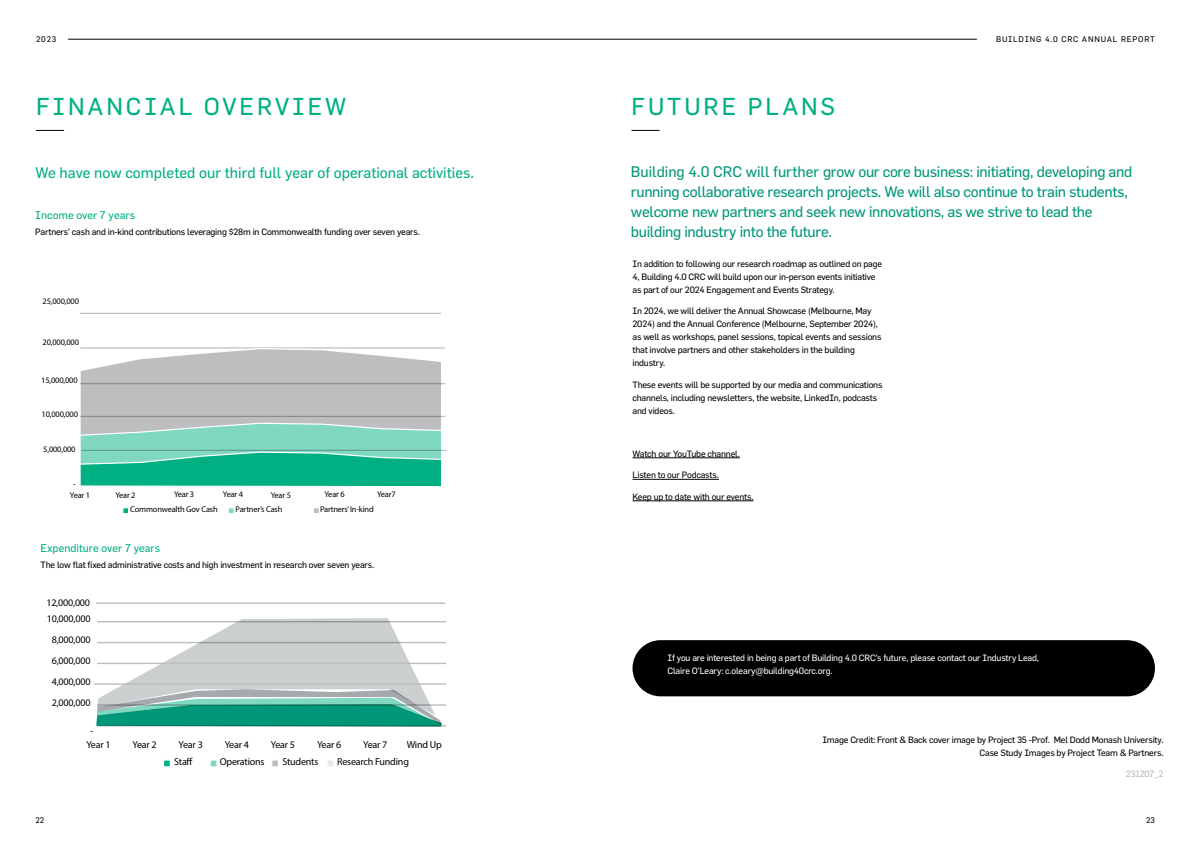
<style>
.page{position:relative;width:1191px;height:842px;background:#fff}
.page>*{position:absolute;margin:0;border:0;box-sizing:border-box;transform-origin:0 0}
.t1{font:24px "Flama Basic";letter-spacing:.12em;color:#00b082}
.t2{font:15px/20px "Flama Basic";letter-spacing:-.02em;color:#009778}
.t3{font:15px "Flama Basic";color:#00b082}
.t4{font:11px "Flama Basic";color:#00b082}
.t5{font:10.1px/20.8px "Myriad Pro";letter-spacing:-.02em;color:#000;text-align:center}
.t6{font:9px/13px "Flama Basic";letter-spacing:-.02em;color:#000}
.t7{font:9px/13px "Flama Basic";letter-spacing:-.02em;color:#fff}
.t8{font:9px "Flama Basic";letter-spacing:-.02em;color:#b1b6b7}
.t9{font:8.4px "Myriad Pro";letter-spacing:-.02em;color:#000}
.t10{font:8px "Flama Basic";letter-spacing:.1em;color:#000}
</style>
<div class="page">
<svg style="left:36px;top:130px;width:28px;height:1px"></svg>
<hr style="left:68px;top:39px;width:909px;height:1px;background:#000">
<hr style="left:80px;top:313px;width:361px;height:1px;background:#bcbec0">
<hr style="left:80px;top:347px;width:365px;height:1px;background:#bcbec0">
<svg style="left:80px;top:347px;width:363px;height:140px;background:#8fc5b8"></svg>
<div style="left:122px;top:507px;width:7px;height:7px;background:#00b082;border:1px solid #fff"></div>
<div style="left:163px;top:759px;width:8px;height:9px;background:#00b082;border:1px solid #fff"></div>
<div style="left:209px;top:759px;width:9px;height:9px;background:#80d8c1;border:1px solid #fff"></div>
<div style="left:271px;top:759px;width:8px;height:9px;background:#bcbec0;border:1px solid #fff"></div>
<div style="left:326px;top:759px;width:9px;height:9px;background:#e6e7e8;border:1px solid #fff"></div>
<div style="left:228px;top:507px;width:7px;height:7px;background:#80d8c1;border:1px solid #fff"></div>
<div style="left:313px;top:507px;width:7px;height:7px;background:#bcbec0;border:1px solid #fff"></div>
<svg style="left:631px;top:130px;width:28px;height:1px"></svg>
<hr style="left:632px;top:458px;width:108px;height:1px;background:#000">
<hr style="left:632px;top:479px;width:87px;height:1px;background:#000">
<hr style="left:632px;top:501px;width:121px;height:1px;background:#000">
<div style="left:632px;top:640px;width:523px;height:56px;background:#000;border-radius:28px"></div>
<hr style="left:97px;top:725px;width:349px;height:1px;background:#bcbec0">
<hr style="left:97px;top:704px;width:349px;height:2px;background:#bcbec0">
<hr style="left:97px;top:642px;width:349px;height:1px;background:#bcbec0">
<hr style="left:97px;top:621px;width:349px;height:1px;background:#bcbec0">
<hr style="left:96px;top:602px;width:349px;height:2px;background:#bcbec0">
<svg style="left:96px;top:618px;width:346px;height:108px"></svg>
<hr style="left:80px;top:383px;width:365px;height:1px;background:#bcbec0">
<hr style="left:80px;top:416px;width:365px;height:1px;background:#bcbec0">
<hr style="left:81px;top:450px;width:365px;height:1px;background:#bcbec0">
<hr style="left:94px;top:683px;width:352px;height:2px;background:#bcbec0">
<hr style="left:97px;top:663px;width:349px;height:1px;background:#bcbec0">
<p class="t10" style="left:36px;top:35px;width:22px">2023</p>
<h1 class="t1" style="left:36px;top:92px;width:312px">FINANCIAL OVERVIEW</h1>
<h2 class="t3" style="left:35px;top:164px;width:440px">We have now completed our third full year of operational activities.</h2>
<p class="t4" style="left:35px;top:208px;width:101px">Income over 7 years</p>
<p class="t6" style="left:35px;top:225px;width:386px">Partners’ cash and in-kind contributions leveraging $28m in Commonwealth funding over seven years.</p>
<p class="t9" style="left:43px;top:296px;width:38px">25,000,000</p>
<p class="t9" style="left:43px;top:337px;width:38px">20,000,000</p>
<p class="t9" style="left:41px;top:375px;width:38px">15,000,000</p>
<p class="t9" style="left:42px;top:409px;width:38px">10,000,000</p>
<p class="t9" style="left:43px;top:444px;width:34px">5,000,000</p>
<p class="t9" style="left:73px;top:479px;width:4px">-</p>
<p class="t9" style="left:70px;top:490px;width:22px">Year 1</p>
<p class="t9" style="left:115px;top:490px;width:22px">Year 2</p>
<p class="t9" style="left:174px;top:489px;width:22px">Year 3</p>
<p class="t9" style="left:223px;top:489px;width:22px">Year 4</p>
<p class="t9" style="left:271px;top:490px;width:22px">Year 5</p>
<p class="t9" style="left:324px;top:489px;width:22px">Year 6</p>
<p class="t9" style="left:377px;top:489px;width:20px">Year7</p>
<p class="t9" style="left:130px;top:504px;width:89px">Commonwealth Gov Cash</p>
<p class="t9" style="left:236px;top:504px;width:48px">Partner’s Cash</p>
<p class="t9" style="left:320px;top:504px;width:55px">Partners’ In-kind</p>
<p class="t4" style="left:41px;top:542px;width:121px">Expenditure over 7 years</p>
<p class="t6" style="left:41px;top:558px;width:335px">The low flat fixed administrative costs and high investment in research over seven years.</p>
<p class="t5" style="left:46px;top:592px;width:45px">12,000,000</p>
<p class="t5" style="left:47px;top:608px;width:45px">10,000,000<br>8,000,000</p>
<p class="t5" style="left:52px;top:671px;width:40px;line-height:21.1px;text-align:left">4,000,000<br>2,000,000</p>
<p class="t5" style="left:52px;top:650px;width:40px">6,000,000</p>
<p class="t5" style="left:90px;top:720px;width:5px">-</p>
<p class="t5" style="left:86px;top:734px;width:26px">Year 1</p>
<p class="t5" style="left:132px;top:734px;width:26px">Year 2</p>
<p class="t5" style="left:179px;top:734px;width:26px">Year 3</p>
<p class="t5" style="left:225px;top:734px;width:26px">Year 4</p>
<p class="t5" style="left:271px;top:734px;width:26px">Year 5</p>
<p class="t5" style="left:317px;top:734px;width:26px">Year 6</p>
<p class="t5" style="left:363px;top:734px;width:26px">Year 7</p>
<p class="t5" style="left:407px;top:734px;width:37px">Wind Up</p>
<p class="t10" style="left:35px;top:815px;width:10px">22</p>
<p class="t5" style="left:174px;top:751px;width:20px">Staff</p>
<p class="t5" style="left:220px;top:751px;width:46px">Operations</p>
<p class="t5" style="left:282px;top:751px;width:38px">Students</p>
<p class="t5" style="left:337px;top:751px;width:73px">Research Funding</p>
<h1 class="t1" style="left:631px;top:92px;width:205px">FUTURE PLANS</h1>
<p class="t10" style="left:996px;top:35px;width:160px">BUILDING 4.0 CRC ANNUAL REPORT</p>
<p class="t2" style="left:631px;top:162px;width:503px">Building 4.0 CRC will further grow our core business: initiating, developing and running collaborative research projects. We will also continue to train students, welcome new partners and seek new innovations, as we strive to lead the building industry into the future.</p>
<p class="t6" style="left:632px;top:257px;width:251px">In addition to following our research roadmap as outlined on page<br>4, Building 4.0 CRC will build upon our in-person events initiative as part of our 2024 Engagement and Events Strategy.</p>
<p class="t6" style="left:632px;top:304px;width:250px">In 2024, we will deliver the Annual Showcase (Melbourne, May 2024) and the Annual Conference (Melbourne, September 2024), as well as workshops, panel sessions, topical events and sessions that involve partners and other stakeholders in the building industry.</p>
<p class="t6" style="left:632px;top:378px;width:251px">These events will be supported by our media and communications channels, including newsletters, the website, LinkedIn, podcasts and videos.</p>
<p class="t6" style="left:632px;top:447px;width:109px">Watch our YouTube channel.</p>
<p class="t6" style="left:632px;top:468px;width:88px">Listen to our Podcasts.</p>
<p class="t6" style="left:632px;top:490px;width:122px">Keep up to date with our events.</p>
<p class="t7" style="left:667px;top:651px;width:373px">If you are interested in being a part of Building 4.0 CRC’s future, please contact our Industry Lead,<br>Claire O’Leary: c.oleary@building40crc.org.</p>
<p class="t6" style="left:822px;top:733px;width:342px;text-align:right">Image Credit: Front &amp; Back cover image by Project 35 -Prof. Mel Dodd Monash University.<br>Case Study Images by Project Team &amp; Partners.</p>
<p class="t8" style="left:1125px;top:769px;width:39px">231207_2</p>
<p class="t10" style="left:1146px;top:815px;width:10px">23</p>
</div>
